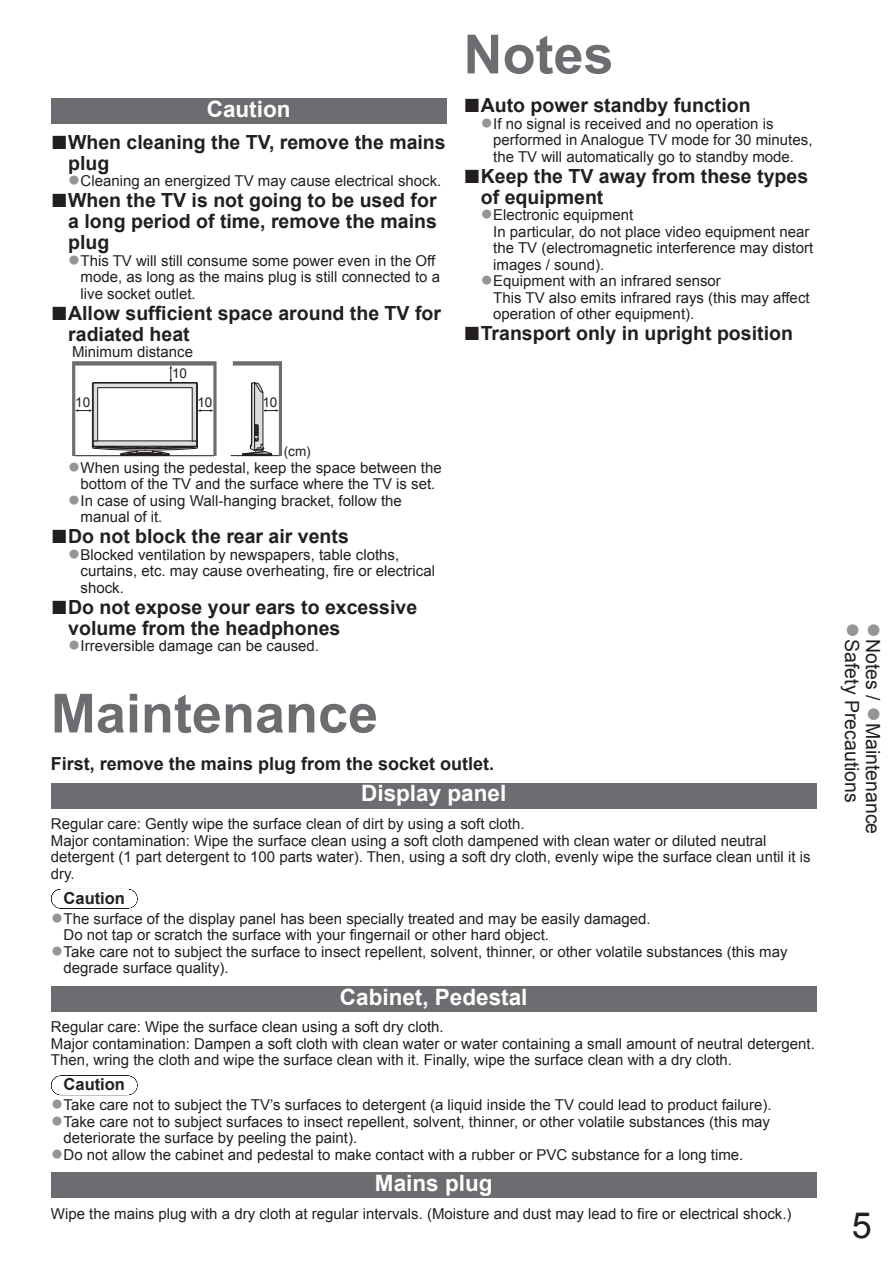
<style>
.page{position:relative;width:893px;height:1263px;background:#fff}
.page>*{position:absolute;margin:0;border:0;box-sizing:border-box;transform-origin:0 0}
.t1{font:700 54px "Arial";color:#6c6d70}
.t2{font:36px "Arial";color:#231f20}
.t3{font:27px "Arial";color:#939598}
.t4{font:700 22.5px "Arial";color:#fff}
.t5{font:700 19.5px/21px "Arial";color:#231f20}
.t6{font:19.5px "Arial";color:#231f20}
.t7{font:700 18px "Arial";color:#231f20}
.t8{font:700 16.5px "Arial";color:#231f20}
.t9{font:15px/16.5px "Arial";color:#231f20}
.t10{font:13.5px "Arial";color:#231f20}
.s1{font-size:28.5px}
.s2{font-size:21px;color:#939598}
.s3{font-size:27px;color:#939598}
</style>
<div class="page">
<div style="left:51px;top:98px;width:395px;height:25px;background:#6c6d70"></div>
<hr style="left:231px;top:455px;width:49px;height:1px;background:#231f20">
<svg style="left:233px;top:361px;width:49px;height:95px"></svg>
<svg style="left:72px;top:361px;width:144px;height:95px"></svg>
<div style="left:51px;top:783px;width:765px;height:25px;background:#6c6d70"></div>
<div style="left:51px;top:986px;width:765px;height:25px;background:#6c6d70"></div>
<div style="left:51px;top:1173px;width:765px;height:25px;background:#6c6d70"></div>
<h3 class="t4" style="left:207px;top:96px;width:85px">Caution</h3>
<h3 class="t5" style="left:68px;top:131px;width:379px;text-indent:-17px"><span class="s1">■</span>When cleaning the TV, remove the mains plug</h3>
<p class="t9" style="left:68px;top:173px;width:375px"><span class="s2">●</span>Cleaning an energized TV may cause electrical shock.</p>
<h3 class="t5" style="left:68px;top:190px;width:370px;text-align:justify;text-indent:-17px"><span class="s1">■</span>When the TV is not going to be used for a long period of time, remove the mains plug</h3>
<p class="t9" style="left:81px;top:252px;width:361px;text-indent:-13px"><span class="s2">●</span>This TV will still consume some power even in the Off mode, as long as the mains plug is still connected to a live socket outlet.</p>
<h3 class="t5" style="left:68px;top:302px;width:374px;text-indent:-17px"><span class="s1">■</span>Allow sufficient space around the TV for radiated heat</h3>
<p class="t9" style="left:72px;top:344px;width:122px">Minimum distance</p>
<p class="t10" style="left:75px;top:395px;width:17px">10</p>
<p class="t10" style="left:172px;top:366px;width:17px">10</p>
<p class="t10" style="left:197px;top:395px;width:17px">10</p>
<p class="t10" style="left:262px;top:395px;width:17px">10</p>
<p class="t10" style="left:284px;top:444px;width:28px">(cm)</p>
<p class="t9" style="left:68px;top:459px;width:375px;text-align:center"><span class="s2">●</span>When using the pedestal, keep the space between the bottom of the TV and the surface where the TV is set.</p>
<p class="t9" style="left:81px;top:492px;width:323px;text-indent:-13px"><span class="s2">●</span>In case of using Wall-hanging bracket, follow the manual of it.</p>
<h3 class="t5" style="left:51px;top:526px;width:299px"><span class="s1">■</span>Do not block the rear air vents</h3>
<p class="t9" style="left:81px;top:546px;width:356px;text-indent:-13px"><span class="s2">●</span>Blocked ventilation by newspapers, table cloths, curtains, etc. may cause overheating, fire or electrical shock.</p>
<h3 class="t5" style="left:68px;top:596px;width:350px;text-indent:-17px"><span class="s1">■</span>Do not expose your ears to excessive volume from the headphones</h3>
<p class="t9" style="left:68px;top:638px;width:253px"><span class="s2">●</span>Irreversible damage can be caused.</p>
<h1 class="t1" style="left:463px;top:25px;width:152px">Notes</h1>
<h3 class="t5" style="left:463px;top:95px;width:288px"><span class="s1">■</span>Auto power standby function</h3>
<p class="t9" style="left:493px;top:115px;width:321px;text-indent:-13px"><span class="s2">●</span>If no signal is received and no operation is performed in Analogue TV mode for 30 minutes, the TV will automatically go to standby mode.</p>
<h3 class="t5" style="left:481px;top:165px;width:329px;text-indent:-17px"><span class="s1">■</span>Keep the TV away from these types of equipment</h3>
<p class="t9" style="left:493px;top:207px;width:321px;text-indent:-13px"><span class="s2">●</span>Electronic equipment<br>In particular, do not place video equipment near the TV (electromagnetic interference may distort images / sound).</p>
<p class="t9" style="left:493px;top:273px;width:318px;text-indent:-13px"><span class="s2">●</span>Equipment with an infrared sensor<br>This TV also emits infrared rays (this may affect operation of other equipment).</p>
<h3 class="t5" style="left:463px;top:323px;width:331px"><span class="s1">■</span>Transport only in upright position</h3>
<h1 class="t1" style="left:51px;top:684px;width:329px">Maintenance</h1>
<p class="t7" style="left:51px;top:754px;width:445px">First, remove the mains plug from the socket outlet.</p>
<h3 class="t4" style="left:361px;top:781px;width:147px">Display panel</h3>
<p class="t9" style="left:51px;top:816px;width:761px">Regular care: Gently wipe the surface clean of dirt by using a soft cloth.<br>Major contamination: Wipe the surface clean using a soft cloth dampened with clean water or diluted neutral detergent (1 part detergent to 100 parts water). Then, using a soft dry cloth, evenly wipe the surface clean until it is dry.</p>
<p class="t8" style="left:64px;top:889px;width:63px">Caution</p>
<p class="t9" style="left:64px;top:910px;width:588px;text-indent:-13px"><span class="s2">●</span>The surface of the display panel has been specially treated and may be easily damaged.<br>Do not tap or scratch the surface with your fingernail or other hard object.</p>
<p class="t9" style="left:64px;top:943px;width:725px;text-indent:-13px"><span class="s2">●</span>Take care not to subject the surface to insect repellent, solvent, thinner, or other volatile substances (this may degrade surface quality).</p>
<h3 class="t4" style="left:340px;top:984px;width:189px">Cabinet, Pedestal</h3>
<p class="t9" style="left:51px;top:1019px;width:765px">Regular care: Wipe the surface clean using a soft dry cloth.<br>Major contamination: Dampen a soft cloth with clean water or water containing a small amount of neutral detergent.<br>Then, wring the cloth and wipe the surface clean with it. Finally, wipe the surface clean with a dry cloth.</p>
<p class="t8" style="left:64px;top:1076px;width:63px">Caution</p>
<p class="t9" style="left:51px;top:1097px;width:722px"><span class="s2">●</span>Take care not to subject the TV’s surfaces to detergent (a liquid inside the TV could lead to product failure).</p>
<p class="t9" style="left:64px;top:1113px;width:708px;text-indent:-13px"><span class="s2">●</span>Take care not to subject surfaces to insect repellent, solvent, thinner, or other volatile substances (this may deteriorate the surface by peeling the paint).</p>
<p class="t9" style="left:51px;top:1146px;width:694px"><span class="s2">●</span>Do not allow the cabinet and pedestal to make contact with a rubber or PVC substance for a long time.</p>
<h3 class="t4" style="left:375px;top:1171px;width:119px">Mains plug</h3>
<p class="t9" style="left:51px;top:1205px;width:742px">Wipe the mains plug with a dry cloth at regular intervals. (Moisture and dust may lead to fire or electrical shock.)</p>
<h3 class="t3" style="left:869px;top:622px;width:18px;rotate:90deg">●</h3>
<h3 class="t3" style="left:890px;top:622px;width:18px;rotate:90deg">●</h3>
<h3 class="t6" style="left:862px;top:639px;width:165px;rotate:90deg">Safety Precautions</h3>
<h3 class="t6" style="left:883px;top:639px;width:197px;rotate:90deg">Notes / <span class="s3">●</span>Maintenance</h3>
<h2 class="t2" style="left:851px;top:1206px;width:22px">5</h2>
</div>
